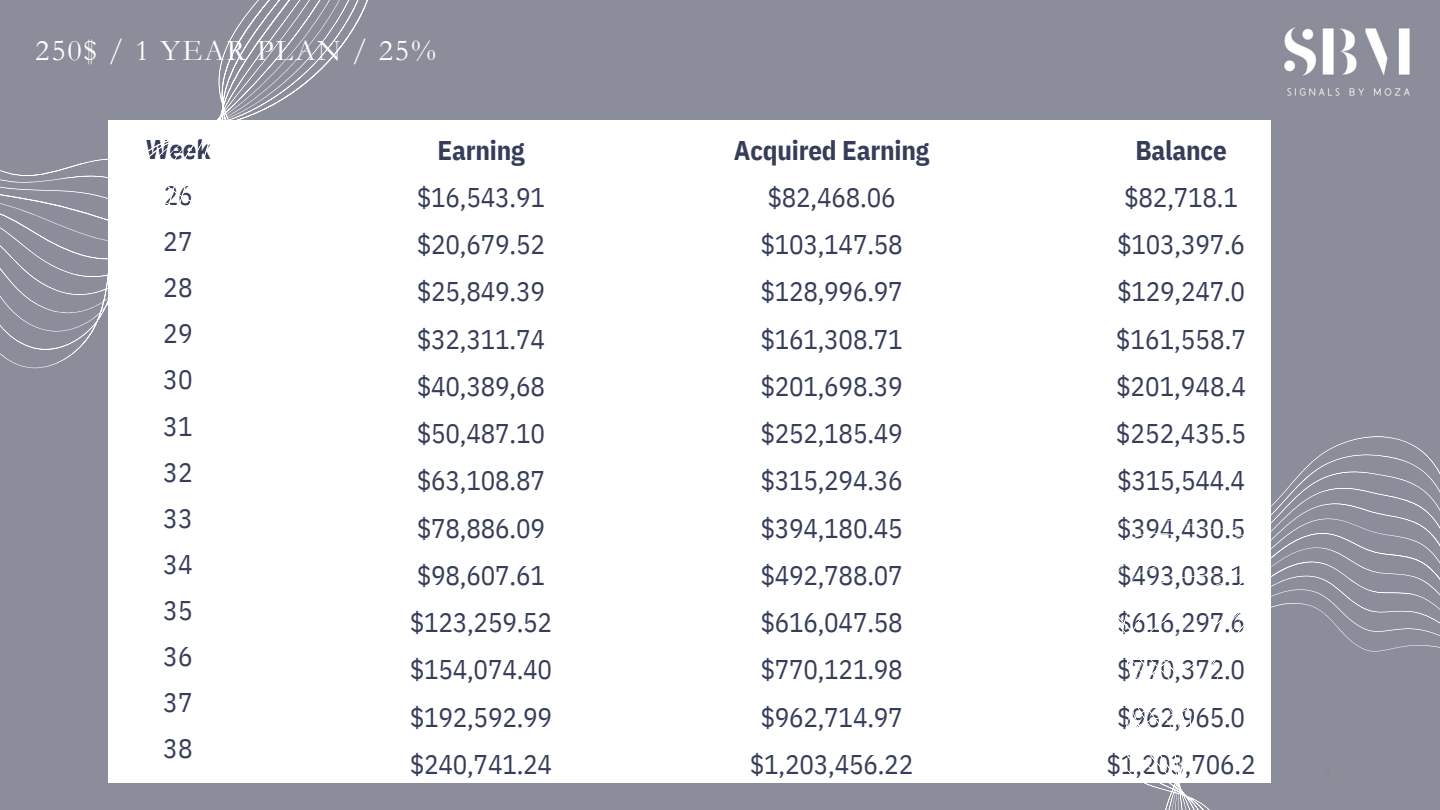
<style>
.page{position:relative;width:1440px;height:810px;background:#8b8e9a}
.page>*{position:absolute;margin:0;border:0;box-sizing:border-box;transform-origin:0 0}
.t1{font:30.45px "Garamond";letter-spacing:.06em;color:#fff}
.t2{font:27px "IBM Plex Sans Cond";letter-spacing:-.01em;color:#363d59}
.t3{font:700 27px/46.2px "IBM Plex Sans Cond";letter-spacing:-.01em;color:#363d59;text-align:center}
.s1{font-weight:400}
</style>
<div class="page">
<div style="left:108px;top:120px;width:1162px;height:662px;background:#fff"></div>
<svg style="left:932px;top:330px;width:508px;height:480px"></svg>
<svg style="left:0;top:0;width:368px;height:368px"></svg>
<img style="left:1284px;top:27px;width:126px;height:69px">
<p class="t1" style="left:35px;top:33px;width:402px">250$ / 1 YEAR PLAN / 25%</p>
<p class="t3" style="left:146px;top:126px;width:66px">Week<br><span class="s1">26</span></p>
<h1 class="t2" style="left:163px;top:223px;width:31px">27</h1>
<p class="t2" style="left:163px;top:269px;width:31px">28</p>
<p class="t2" style="left:163px;top:316px;width:31px">29</p>
<p class="t2" style="left:163px;top:362px;width:31px">30</p>
<p class="t2" style="left:163px;top:408px;width:31px">31</p>
<p class="t2" style="left:163px;top:454px;width:31px">32</p>
<p class="t2" style="left:163px;top:500px;width:31px">33</p>
<p class="t2" style="left:163px;top:546px;width:31px">34</p>
<p class="t2" style="left:163px;top:592px;width:31px">35</p>
<p class="t2" style="left:163px;top:638px;width:31px">36</p>
<p class="t2" style="left:163px;top:685px;width:31px">37</p>
<p class="t2" style="left:163px;top:731px;width:31px">38</p>
<p class="t3" style="left:437px;top:127px;width:89px">Earning</p>
<p class="t2" style="left:417px;top:179px;width:130px">$16,543.91</p>
<p class="t2" style="left:417px;top:227px;width:130px">$20,679.52</p>
<p class="t2" style="left:417px;top:274px;width:130px">$25,849.39</p>
<p class="t2" style="left:417px;top:321px;width:130px">$32,311.74</p>
<p class="t2" style="left:417px;top:368px;width:130px">$40,389,68</p>
<p class="t2" style="left:417px;top:416px;width:130px">$50,487.10</p>
<p class="t2" style="left:417px;top:463px;width:130px">$63,108.87</p>
<p class="t2" style="left:417px;top:510px;width:130px">$78,886.09</p>
<p class="t2" style="left:417px;top:557px;width:130px">$98,607.61</p>
<p class="t2" style="left:410px;top:605px;width:144px">$123,259.52</p>
<p class="t2" style="left:410px;top:652px;width:144px">$154,074.40</p>
<p class="t2" style="left:410px;top:699px;width:144px">$192,592.99</p>
<p class="t2" style="left:410px;top:746px;width:144px">$240,741.24</p>
<p class="t3" style="left:734px;top:126px;width:197px;line-height:47.2px">Acquired Earning <span class="s1">$82,468.06</span></p>
<p class="t2" style="left:760px;top:226px;width:144px">$103,147.58</p>
<p class="t2" style="left:760px;top:274px;width:144px">$128,996.97</p>
<p class="t2" style="left:760px;top:321px;width:144px">$161,308.71</p>
<p class="t2" style="left:760px;top:368px;width:144px">$201,698.39</p>
<p class="t2" style="left:760px;top:415px;width:144px">$252,185.49</p>
<p class="t2" style="left:760px;top:463px;width:144px">$315,294.36</p>
<p class="t2" style="left:760px;top:510px;width:144px">$394,180.45</p>
<p class="t2" style="left:760px;top:557px;width:144px">$492,788.07</p>
<p class="t2" style="left:760px;top:604px;width:144px">$616,047.58</p>
<p class="t2" style="left:760px;top:652px;width:144px">$770,121.98</p>
<p class="t2" style="left:760px;top:699px;width:144px">$962,714.97</p>
<p class="t2" style="left:750px;top:746px;width:165px">$1,203,456.22</p>
<p class="t3" style="left:1135px;top:126px;width:93px">Balance</p>
<p class="t2" style="left:1124px;top:179px;width:115px">$82,718.1</p>
<p class="t2" style="left:1117px;top:226px;width:130px">$103,397.6</p>
<p class="t2" style="left:1117px;top:274px;width:130px">$129,247.0</p>
<p class="t2" style="left:1116px;top:321px;width:132px">$161,558.7</p>
<p class="t2" style="left:1116px;top:368px;width:131px">$201,948.4</p>
<p class="t2" style="left:1116px;top:415px;width:132px">$252,435.5</p>
<p class="t2" style="left:1117px;top:463px;width:130px">$315,544.4</p>
<p class="t2" style="left:1117px;top:510px;width:130px">$394,430.5</p>
<p class="t2" style="left:1117px;top:557px;width:130px">$493,038.1</p>
<p class="t2" style="left:1117px;top:604px;width:130px">$616,297.6</p>
<p class="t2" style="left:1117px;top:652px;width:130px">$770,372.0</p>
<p class="t2" style="left:1117px;top:699px;width:130px">$962,965.0</p>
<p class="t2" style="left:1107px;top:746px;width:150px">$1,203,706.2</p>
</div>
